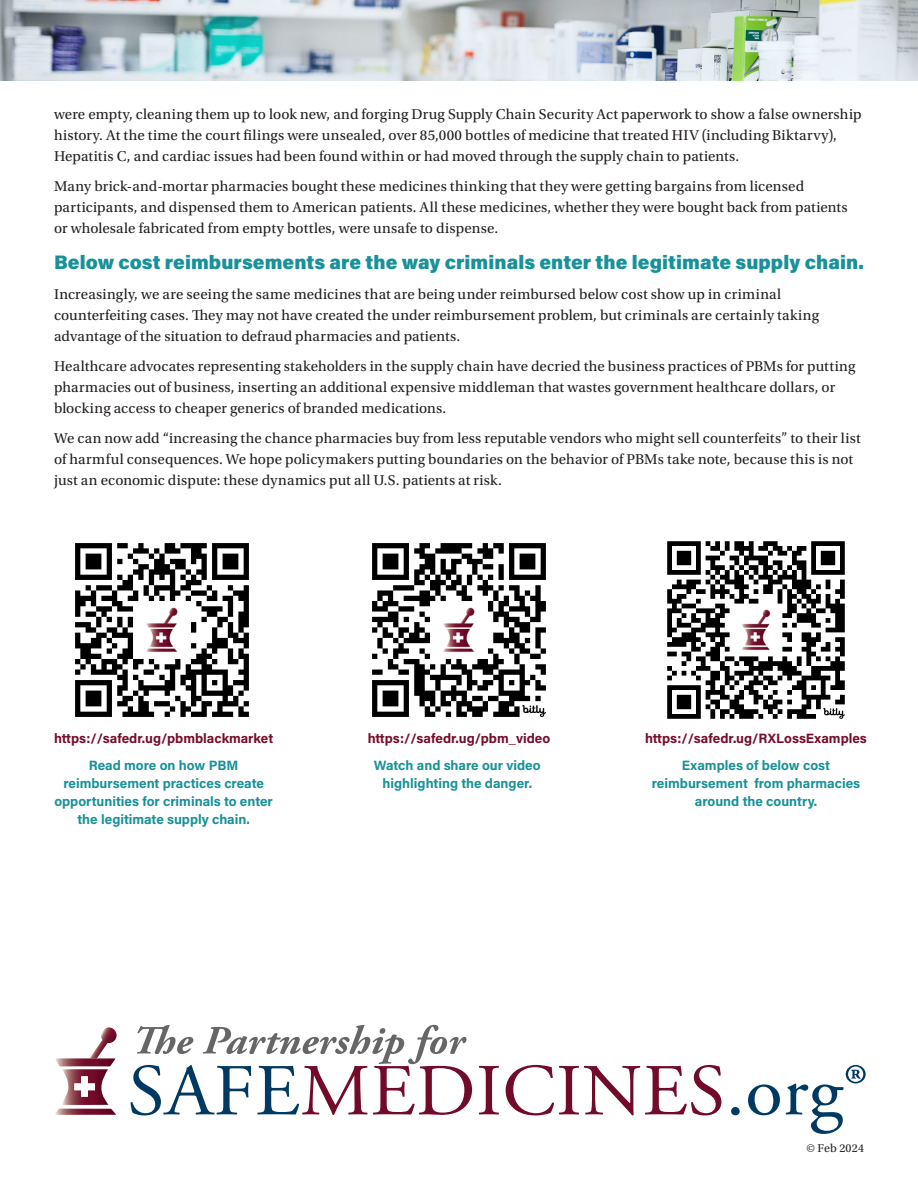
<style>
.page{position:relative;width:918px;height:1188px;background:#fff}
.page>*{position:absolute;margin:0;border:0;box-sizing:border-box;transform-origin:0 0}
.subhead{font:900 19.5px "Acumin Pro";letter-spacing:.005em;color:#189198}
.body{font:15px/21px "Utopia Std";letter-spacing:.01em;color:#231f20}
.t1{font:700 13.5px/18px "Acumin Pro";color:#189198;text-align:center}
.t2{font:700 13.5px "Acumin Pro";color:#750d2c}
.body-2{font:12px "Utopia Std";letter-spacing:.015em;color:#231f20}
</style>
<div class="page">
<img style="left:0;top:0;width:918px;height:81px">
<img style="left:75px;top:543px;width:174px;height:174px">
<img style="left:372px;top:543px;width:174px;height:174px">
<img style="left:667px;top:541px;width:178px;height:178px">
<svg style="left:479px;top:1066px;width:20px;height:49px"></svg>
<svg style="left:506px;top:1065px;width:215px;height:50px"></svg>
<div style="left:731px;top:1107px;width:9px;height:8px;background:#003a62;border-radius:50%"></div>
<svg style="left:748px;top:1084px;width:32px;height:31px"></svg>
<svg style="left:786px;top:1065px;width:80px;height:69px"></svg>
<svg style="left:131px;top:1025px;width:341px;height:90px"></svg>
<svg style="left:55px;top:1027px;width:62px;height:88px"></svg>
<p class="body" style="left:54px;top:104px;width:809px">were empty, cleaning them up to look new, and forging Drug Supply Chain Security Act paperwork to show a false ownership history. At the time the court filings were unsealed, over 85,000 bottles of medicine that treated HIV (including Biktarvy),<br>Hepatitis C, and cardiac issues had been found within or had moved through the supply chain to patients.</p>
<p class="body" style="left:54px;top:176px;width:795px">Many brick-and-mortar pharmacies bought these medicines thinking that they were getting bargains from licensed participants, and dispensed them to American patients. All these medicines, whether they were bought back from patients or wholesale fabricated from empty bottles, were unsafe to dispense.</p>
<p class="subhead" style="left:54px;top:248px;width:811px">Below cost reimbursements are the way criminals enter the legitimate supply chain.</p>
<p class="body" style="left:54px;top:284px;width:767px">Increasingly, we are seeing the same medicines that are being under reimbursed below cost show up in criminal counterfeiting cases. They may not have created the under reimbursement problem, but criminals are certainly taking advantage of the situation to defraud pharmacies and patients.</p>
<p class="body" style="left:54px;top:356px;width:803px">Healthcare advocates representing stakeholders in the supply chain have decried the business practices of PBMs for putting pharmacies out of business, inserting an additional expensive middleman that wastes government healthcare dollars, or blocking access to cheaper generics of branded medications.</p>
<p class="body" style="left:54px;top:428px;width:808px">We can now add “increasing the chance pharmacies buy from less reputable vendors who might sell counterfeits” to their list of harmful consequences. We hope policymakers putting boundaries on the behavior of PBMs take note, because this is not just an economic dispute: these dynamics put all U.S. patients at risk.</p>
<p class="t2" style="left:54px;top:729px;width:221px">https://safedr.ug/pbmblackmarket</p>
<p class="t2" style="left:368px;top:729px;width:184px">https://safedr.ug/pbm_video</p>
<p class="t2" style="left:645px;top:729px;width:223px">https://safedr.ug/RXLossExamples</p>
<p class="t1" style="left:54px;top:756px;width:220px">Read more on how PBM reimbursement practices create opportunities for criminals to enter the legitimate supply chain.</p>
<p class="t1" style="left:652px;top:756px;width:210px">Examples of below cost reimbursement from pharmacies around the country.</p>
<p class="t1" style="left:374px;top:756px;width:168px">Watch and share our video highlighting the danger.</p>
<p class="body-2" style="left:807px;top:1141px;width:59px">© Feb 2024</p>
</div>
